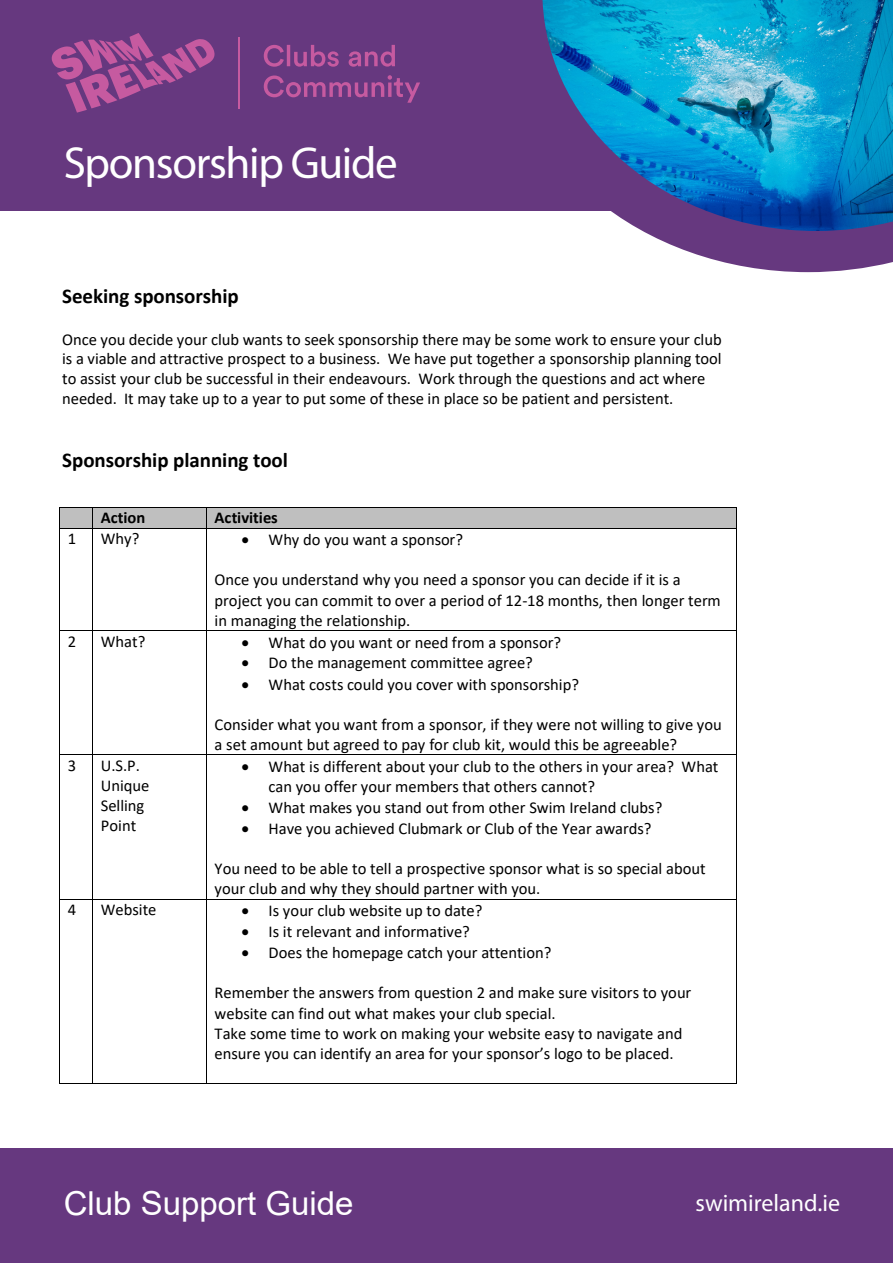
<style>
.page{position:relative;width:893px;height:1263px;background:#fff}
.page>*{position:absolute;margin:0;border:0;box-sizing:border-box;transform-origin:0 0}
.t1{font:45px "Myriad Pro";letter-spacing:-.03em;color:#fff}
.t2{font:33px "Arial";color:#fff}
.t3{font:24px "Myriad Pro";color:#fff}
.t4{font:700 21px "Calibri";letter-spacing:-.005em;color:#000}
.t5{font:16.5px/20.1px "Calibri";letter-spacing:-.005em;color:#000}
.t6{font:700 16.5px "Calibri";letter-spacing:.005em;color:#000}
</style>
<div class="page">
<div style="left:0;top:0;width:893px;height:210px;background:#66387f"></div>
<svg style="left:505px;top:210px;width:388px;height:62px"></svg>
<img style="left:542px;top:0;width:351px;height:231px">
<hr style="left:238px;top:37px;width:2px;height:72px;background:#c65aa0">
<svg style="left:264px;top:45px;width:131px;height:22px"></svg>
<svg style="left:264px;top:75px;width:156px;height:28px"></svg>
<svg style="left:52px;top:33px;width:163px;height:80px"></svg>
<div style="left:0;top:1148px;width:893px;height:115px;background:#66387f"></div>
<div style="left:60px;top:508px;width:32px;height:20px;background:#bfbfbf"></div>
<div style="left:93px;top:508px;width:113px;height:20px;background:#bfbfbf"></div>
<div style="left:207px;top:508px;width:529px;height:20px;background:#bfbfbf"></div>
<hr style="left:60px;top:507px;width:32px;height:1px;background:#000">
<hr style="left:93px;top:507px;width:113px;height:1px;background:#000">
<hr style="left:207px;top:507px;width:529px;height:1px;background:#000">
<svg style="left:59px;top:507px;width:1px;height:22px"></svg>
<hr style="left:60px;top:528px;width:32px;height:1px;background:#000">
<svg style="left:92px;top:507px;width:1px;height:22px"></svg>
<hr style="left:93px;top:528px;width:113px;height:1px;background:#000">
<svg style="left:206px;top:507px;width:1px;height:22px"></svg>
<hr style="left:207px;top:528px;width:529px;height:1px;background:#000">
<svg style="left:736px;top:507px;width:1px;height:22px"></svg>
<hr style="left:59px;top:529px;width:1px;height:101px;background:#000">
<hr style="left:92px;top:529px;width:1px;height:101px;background:#000">
<hr style="left:206px;top:529px;width:1px;height:101px;background:#000">
<hr style="left:736px;top:529px;width:1px;height:101px;background:#000">
<hr style="left:60px;top:630px;width:32px;height:1px;background:#000">
<hr style="left:93px;top:630px;width:113px;height:1px;background:#000">
<hr style="left:207px;top:630px;width:529px;height:1px;background:#000">
<hr style="left:59px;top:631px;width:1px;height:123px;background:#000">
<hr style="left:92px;top:631px;width:1px;height:123px;background:#000">
<hr style="left:206px;top:631px;width:1px;height:123px;background:#000">
<hr style="left:736px;top:631px;width:1px;height:123px;background:#000">
<hr style="left:60px;top:754px;width:32px;height:1px;background:#000">
<hr style="left:93px;top:754px;width:113px;height:1px;background:#000">
<hr style="left:207px;top:754px;width:529px;height:1px;background:#000">
<hr style="left:59px;top:755px;width:1px;height:144px;background:#000">
<hr style="left:92px;top:755px;width:1px;height:144px;background:#000">
<hr style="left:206px;top:755px;width:1px;height:144px;background:#000">
<hr style="left:736px;top:755px;width:1px;height:144px;background:#000">
<hr style="left:60px;top:899px;width:32px;height:1px;background:#000">
<hr style="left:93px;top:899px;width:113px;height:1px;background:#000">
<hr style="left:207px;top:899px;width:529px;height:1px;background:#000">
<hr style="left:59px;top:900px;width:1px;height:183px;background:#000">
<hr style="left:60px;top:1083px;width:32px;height:1px;background:#000">
<hr style="left:92px;top:900px;width:1px;height:183px;background:#000">
<hr style="left:93px;top:1083px;width:113px;height:1px;background:#000">
<hr style="left:206px;top:900px;width:1px;height:183px;background:#000">
<hr style="left:207px;top:1083px;width:529px;height:1px;background:#000">
<hr style="left:736px;top:900px;width:1px;height:183px;background:#000">
<h1 class="t1" style="left:64px;top:135px;width:335px">Sponsorship Guide</h1>
<p class="t4" style="left:62px;top:281px;width:178px">Seeking sponsorship</p>
<p class="t5" style="left:62px;top:329px;width:661px">Once you decide your club wants to seek sponsorship there may be some work to ensure your club is a viable and attractive prospect to a business. We have put together a sponsorship planning tool to assist your club be successful in their endeavours. Work through the questions and act where needed. It may take up to a year to put some of these in place so be patient and persistent.</p>
<p class="t4" style="left:62px;top:445px;width:227px">Sponsorship planning tool</p>
<p class="t6" style="left:101px;top:506px;width:46px">Action</p>
<p class="t6" style="left:215px;top:506px;width:65px">Activities</p>
<p class="t5" style="left:68px;top:528px;width:10px">1</p>
<p class="t5" style="left:101px;top:528px;width:40px">Why?</p>
<p class="t5" style="left:242px;top:529px;width:223px">• Why do you want a sponsor?</p>
<p class="t5" style="left:215px;top:569px;width:508px">Once you understand why you need a sponsor you can decide if it is a project you can commit to over a period of 12-18 months, then longer term in managing the relationship.</p>
<p class="t5" style="left:68px;top:631px;width:10px">2</p>
<p class="t5" style="left:101px;top:631px;width:46px">What?</p>
<p class="t5" style="left:242px;top:632px;width:321px">• What do you want or need from a sponsor?</p>
<p class="t5" style="left:242px;top:652px;width:293px">• Do the management committee agree?</p>
<p class="t5" style="left:242px;top:674px;width:339px">• What costs could you cover with sponsorship?</p>
<p class="t5" style="left:215px;top:714px;width:509px">Consider what you want from a sponsor, if they were not willing to give you a set amount but agreed to pay for club kit, would this be agreeable?</p>
<p class="t5" style="left:68px;top:755px;width:10px">3</p>
<p class="t5" style="left:101px;top:755px;width:50px">U.S.P.<br>Unique<br>Selling<br>Point</p>
<p class="t5" style="left:269px;top:756px;width:451px;text-indent:-27px">• What is different about your club to the others in your area? What can you offer your members that others cannot?</p>
<p class="t5" style="left:242px;top:797px;width:422px">• What makes you stand out from other Swim Ireland clubs?</p>
<p class="t5" style="left:242px;top:818px;width:411px">• Have you achieved Clubmark or Club of the Year awards?</p>
<p class="t5" style="left:215px;top:858px;width:492px">You need to be able to tell a prospective sponsor what is so special about your club and why they should partner with you.</p>
<p class="t5" style="left:68px;top:899px;width:10px">4</p>
<p class="t5" style="left:101px;top:899px;width:57px">Website</p>
<p class="t5" style="left:242px;top:900px;width:242px">• Is your club website up to date?</p>
<p class="t5" style="left:242px;top:921px;width:230px">• Is it relevant and informative?</p>
<p class="t5" style="left:242px;top:942px;width:311px">• Does the homepage catch your attention?</p>
<p class="t5" style="left:215px;top:982px;width:478px">Remember the answers from question 2 and make sure visitors to your website can find out what makes your club special.<br>Take some time to work on making your website easy to navigate and ensure you can identify an area for your sponsor’s logo to be placed.</p>
<h2 class="t2" style="left:64px;top:1181px;width:291px">Club Support Guide</h2>
<h3 class="t3" style="left:695px;top:1188px;width:146px">swimireland.ie</h3>
</div>
